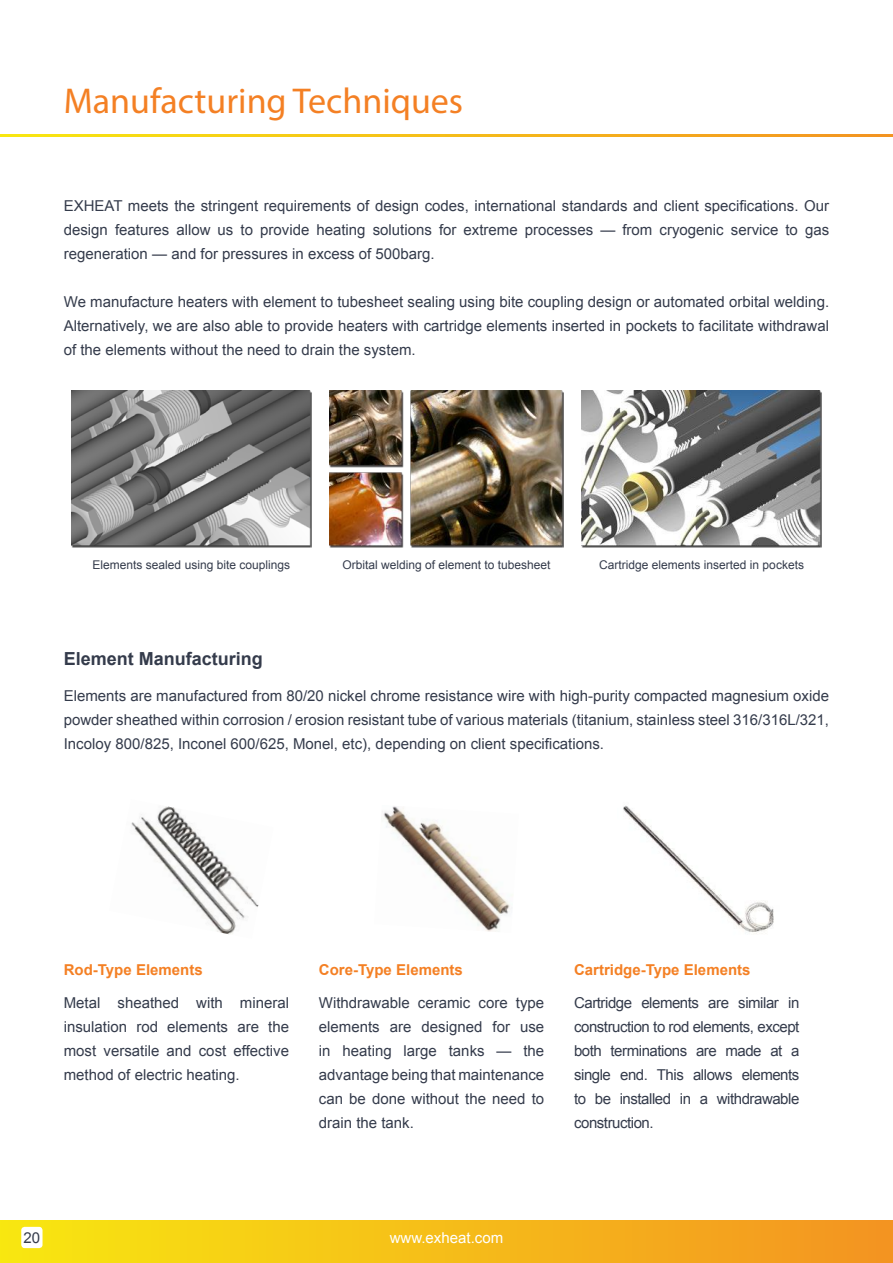
<style>
.page{position:relative;width:893px;height:1263px;background:#fff}
.page>*{position:absolute;margin:0;border:0;box-sizing:border-box;transform-origin:0 0}
.t1{font:36px "Myriad Pro";color:#f48024}
.t2{font:700 18px "Arial";color:#343b4b}
.t3{font:15px/24px "Arial";color:#343b4b;text-align:justify}
.t4{font:700 15px "Arial";color:#f48024}
.t5{font:15px "Arial";color:#fff}
.t6{font:12px "Arial";color:#343b4b}
</style>
<div class="page">
<svg style="left:0;top:134px;width:893px;height:2px;background:#f5bd18"></svg>
<div style="left:0;top:1220px;width:893px;height:43px;background:linear-gradient(to right,#f8e811,#f39321)"></div>
<div style="left:21px;top:1227px;width:22px;height:21px;background:#fff;border-radius:3px"></div>
<img style="left:71px;top:391px;width:240px;height:157px">
<img style="left:330px;top:391px;width:233px;height:157px">
<img style="left:581px;top:391px;width:241px;height:157px">
<img style="left:131px;top:806px;width:128px;height:128px">
<img style="left:383px;top:806px;width:127px;height:126px">
<img style="left:623px;top:805px;width:151px;height:129px">
<h1 class="t1" style="left:64px;top:79px;width:401px">Manufacturing Techniques</h1>
<p class="t3" style="left:64px;top:194px;width:767px">EXHEAT meets the stringent requirements of design codes, international standards and client specifications. Our design features allow us to provide heating solutions for extreme processes — from cryogenic service to gas regeneration — and for pressures in excess of 500barg.</p>
<p class="t3" style="left:64px;top:290px;width:767px">We manufacture heaters with element to tubesheet sealing using bite coupling design or automated orbital welding.<br>Alternatively, we are also able to provide heaters with cartridge elements inserted in pockets to facilitate withdrawal of the elements without the need to drain the system.</p>
<p class="t6" style="left:93px;top:557px;width:199px">Elements sealed using bite couplings</p>
<p class="t6" style="left:342px;top:557px;width:210px">Orbital welding of element to tubesheet</p>
<p class="t6" style="left:599px;top:557px;width:206px">Cartridge elements inserted in pockets</p>
<p class="t2" style="left:64px;top:646px;width:201px">Element Manufacturing</p>
<p class="t3" style="left:64px;top:684px;width:767px">Elements are manufactured from 80/20 nickel chrome resistance wire with high-purity compacted magnesium oxide powder sheathed within corrosion / erosion resistant tube of various materials (titanium, stainless steel 316/316L/321, Incoloy 800/825, Inconel 600/625, Monel, etc), depending on client specifications.</p>
<p class="t4" style="left:64px;top:960px;width:140px">Rod-Type Elements</p>
<p class="t3" style="left:64px;top:991px;width:227px">Metal sheathed with mineral insulation rod elements are the most versatile and cost effective method of electric heating.</p>
<p class="t4" style="left:319px;top:960px;width:145px">Core-Type Elements</p>
<p class="t3" style="left:319px;top:991px;width:227px">Withdrawable ceramic core type elements are designed for use in heating large tanks — the advantage being that maintenance can be done without the need to drain the tank.</p>
<p class="t4" style="left:574px;top:960px;width:178px">Cartridge-Type Elements</p>
<p class="t3" style="left:574px;top:991px;width:227px">Cartridge elements are similar in construction to rod elements, except both terminations are made at a single end. This allows elements to be installed in a withdrawable construction.</p>
<p class="t3" style="left:24px;top:1226px;width:18px">20</p>
<p class="t5" style="left:390px;top:1228px;width:115px">www.exheat.com</p>
</div>
